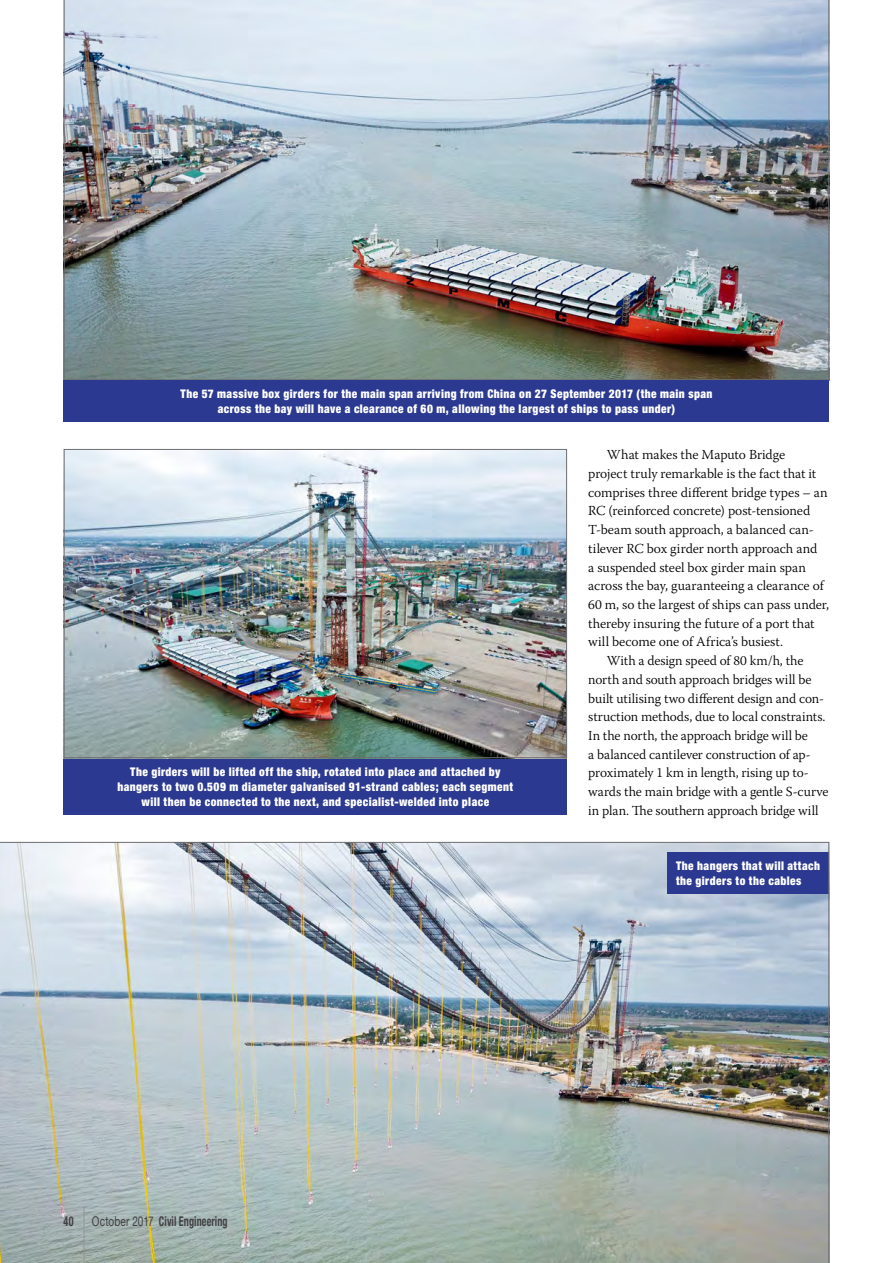
<style>
.page{position:relative;width:893px;height:1263px;background:#fff}
.page>*{position:absolute;margin:0;border:0;box-sizing:border-box;transform-origin:0 0}
.t1{font:300 13.65px "Warnock Pro";letter-spacing:-.005em;color:#000}
.t2{font:700 condensed 13.5px "Helvetica Neue";letter-spacing:.01em;color:#414042;scale:.75 1}
.t3{font:900 condensed 12px/15px "Helvetica Neue";letter-spacing:.04em;color:#fff;text-align:center;scale:.95 1}
.s1{font-weight:400;font-stretch:normal}
</style>
<div class="page">
<img style="left:0;top:842px;width:829px;height:421px">
<div style="left:64px;top:758px;width:503px;height:57px;background:#2b3990"></div>
<hr style="left:84px;top:1208px;width:1px;height:55px;background:#939598">
<img style="left:64px;top:0;width:765px;height:380px">
<img style="left:66px;top:451px;width:499px;height:305px">
<div style="left:64px;top:449px;width:503px;height:309px;border:1px solid #6d6e71"></div>
<div style="left:64px;top:380px;width:765px;height:42px;background:#2b3990"></div>
<p class="t3" style="left:181px;top:386px;width:561px">The 57 massive box girders for the main span arriving from China on 27 September 2017 (the main span across the bay will have a clearance of 60 m, allowing the largest of ships to pass under)</p>
<p class="t3" style="left:118px;top:764px;width:418px">The girders will be lifted off the ship, rotated into place and attached by hangers to two 0.509 m diameter galvanised 91-strand cables; each segment will then be connected to the next, and specialist-welded into place</p>
<p class="t1" style="left:607px;top:447px;width:180px">What makes the Maputo Bridge</p>
<p class="t1" style="left:588px;top:465px;width:230px">project truly remarkable is the fact that it</p>
<p class="t1" style="left:588px;top:484px;width:241px">comprises three different bridge types – an</p>
<p class="t1" style="left:588px;top:503px;width:224px">RC (reinforced concrete) post-tensioned</p>
<p class="t1" style="left:588px;top:521px;width:227px">T-beam south approach, a balanced can-</p>
<p class="t1" style="left:588px;top:540px;width:231px">tilever RC box girder north approach and</p>
<p class="t1" style="left:588px;top:559px;width:219px">a suspended steel box girder main span</p>
<p class="t1" style="left:588px;top:577px;width:237px">across the bay, guaranteeing a clearance of</p>
<p class="t1" style="left:588px;top:596px;width:242px">60 m, so the largest of ships can pass under,</p>
<p class="t1" style="left:588px;top:615px;width:228px">thereby insuring the future of a port that</p>
<p class="t1" style="left:588px;top:634px;width:196px">will become one of Africa’s busiest.</p>
<p class="t1" style="left:607px;top:652px;width:198px">With a design speed of 80 km/h, the</p>
<p class="t1" style="left:588px;top:671px;width:225px">north and south approach bridges will be</p>
<p class="t1" style="left:588px;top:690px;width:237px">built utilising two different design and con-</p>
<p class="t1" style="left:588px;top:708px;width:239px">struction methods, due to local constraints.</p>
<p class="t1" style="left:588px;top:727px;width:221px">In the north, the approach bridge will be</p>
<p class="t1" style="left:588px;top:746px;width:224px">a balanced cantilever construction of ap-</p>
<p class="t1" style="left:588px;top:765px;width:222px">proximately 1 km in length, rising up to-</p>
<p class="t1" style="left:588px;top:783px;width:242px">wards the main bridge with a gentle S-curve</p>
<p class="t1" style="left:588px;top:802px;width:232px">in plan. The southern approach bridge will</p>
<p class="t3" style="left:676px;top:858px;width:153px;text-align:left">The hangers that will attach the girders to the cables</p>
<p class="t2" style="left:64px;top:1213px;width:15px">40</p>
<p class="t2" style="left:92px;top:1213px;width:182px"><span class="s1">October 2017</span> Civil Engineering</p>
</div>
